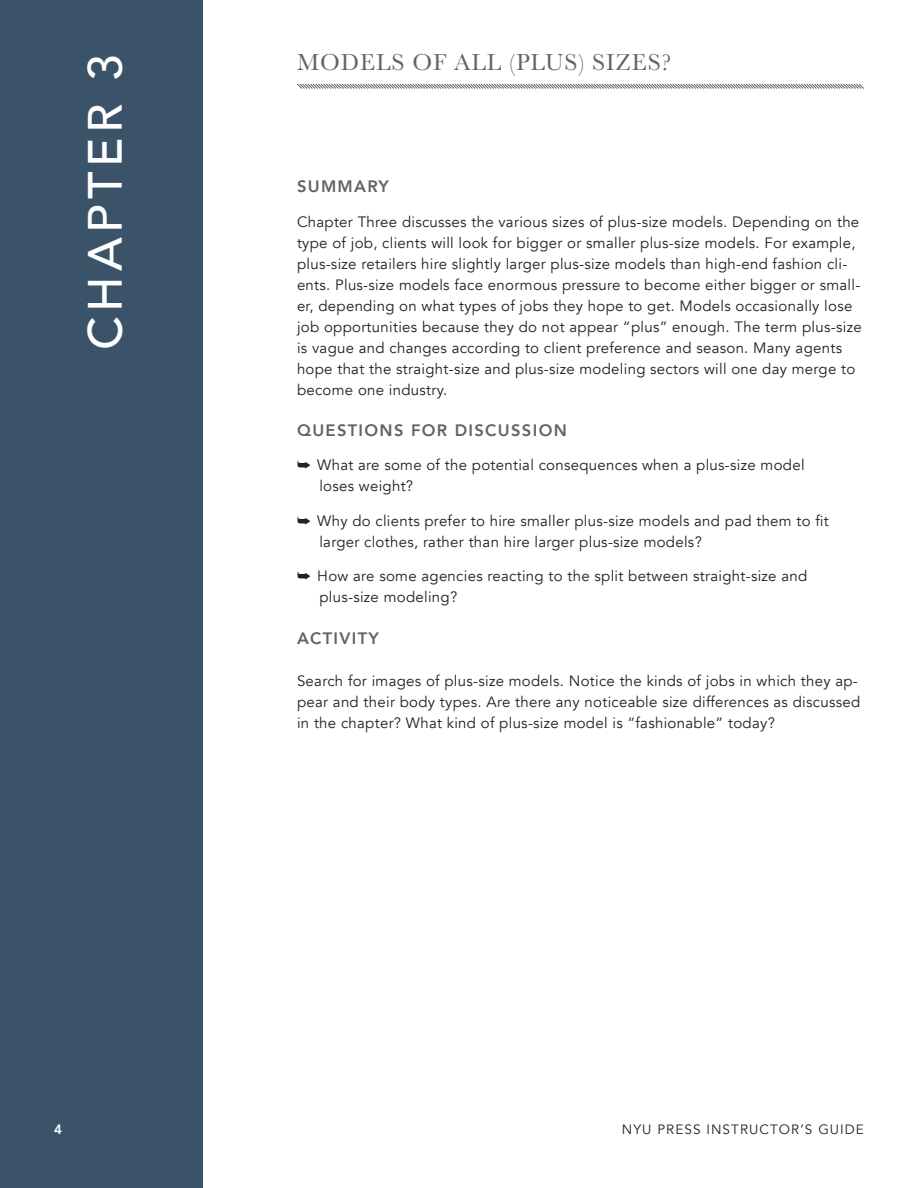
<style>
.page{position:relative;width:918px;height:1188px;background:#fff}
.page>*{position:absolute;margin:0;border:0;box-sizing:border-box;transform-origin:0 0}
.t1{font:500 48px "Avenir";letter-spacing:.1em;color:#fff}
.t2{font:24px "Baskerville";letter-spacing:.04em;color:#636366}
.t3{font:800 16.5px "Avenir";letter-spacing:.08em;color:#636366}
.t4{font:15px/21px "Avenir";letter-spacing:.02em;color:#231f20}
.t5{font:13.5px "Avenir";letter-spacing:.08em;color:#231f20}
.t6{font:800 13.5px "Avenir";color:#fff}
</style>
<div class="page">
<div style="left:0;top:0;width:202px;height:1188px;background:#3a5368"></div>
<svg style="left:297px;top:83px;width:567px;height:6px"></svg>
<h1 class="t1" style="left:64px;top:350px;width:298px;rotate:-90deg">CHAPTER 3</h1>
<h2 class="t2" style="left:297px;top:47px;width:376px">MODELS OF ALL (PLUS) SIZES?</h2>
<p class="t3" style="left:297px;top:173px;width:93px">SUMMARY</p>
<p class="t4" style="left:297px;top:211px;width:566px">Chapter Three discusses the various sizes of plus-size models. Depending on the type of job, clients will look for bigger or smaller plus-size models. For example, plus-size retailers hire slightly larger plus-size models than high-end fashion cli&shy;ents. Plus-size models face enormous pressure to become either bigger or small&shy;er, depending on what types of jobs they hope to get. Models occasionally lose job opportunities because they do not appear “plus” enough. The term plus-size is vague and changes according to client preference and season. Many agents hope that the straight-size and plus-size modeling sectors will one day merge to become one industry.</p>
<p class="t3" style="left:297px;top:417px;width:271px">QUESTIONS FOR DISCUSSION</p>
<p class="t4" style="left:319px;top:455px;width:487px;text-indent:-22px">➥ What are some of the potential consequences when a plus-size model loses weight?</p>
<p class="t4" style="left:319px;top:510px;width:511px;text-indent:-22px">➥ Why do clients prefer to hire smaller plus-size models and pad them to fit larger clothes, rather than hire larger plus-size models?</p>
<p class="t4" style="left:319px;top:566px;width:489px;text-indent:-22px">➥ How are some agencies reacting to the split between straight-size and plus-size modeling?</p>
<p class="t3" style="left:297px;top:626px;width:83px">ACTIVITY</p>
<p class="t4" style="left:297px;top:671px;width:565px">Search for images of plus-size models. Notice the kinds of jobs in which they ap&shy;pear and their body types. Are there any noticeable size differences as discussed in the chapter? What kind of plus-size model is “fashionable” today?</p>
<p class="t6" style="left:54px;top:1119px;width:9px">4</p>
<p class="t5" style="left:622px;top:1121px;width:244px">NYU PRESS INSTRUCTOR’S GUIDE</p>
</div>
